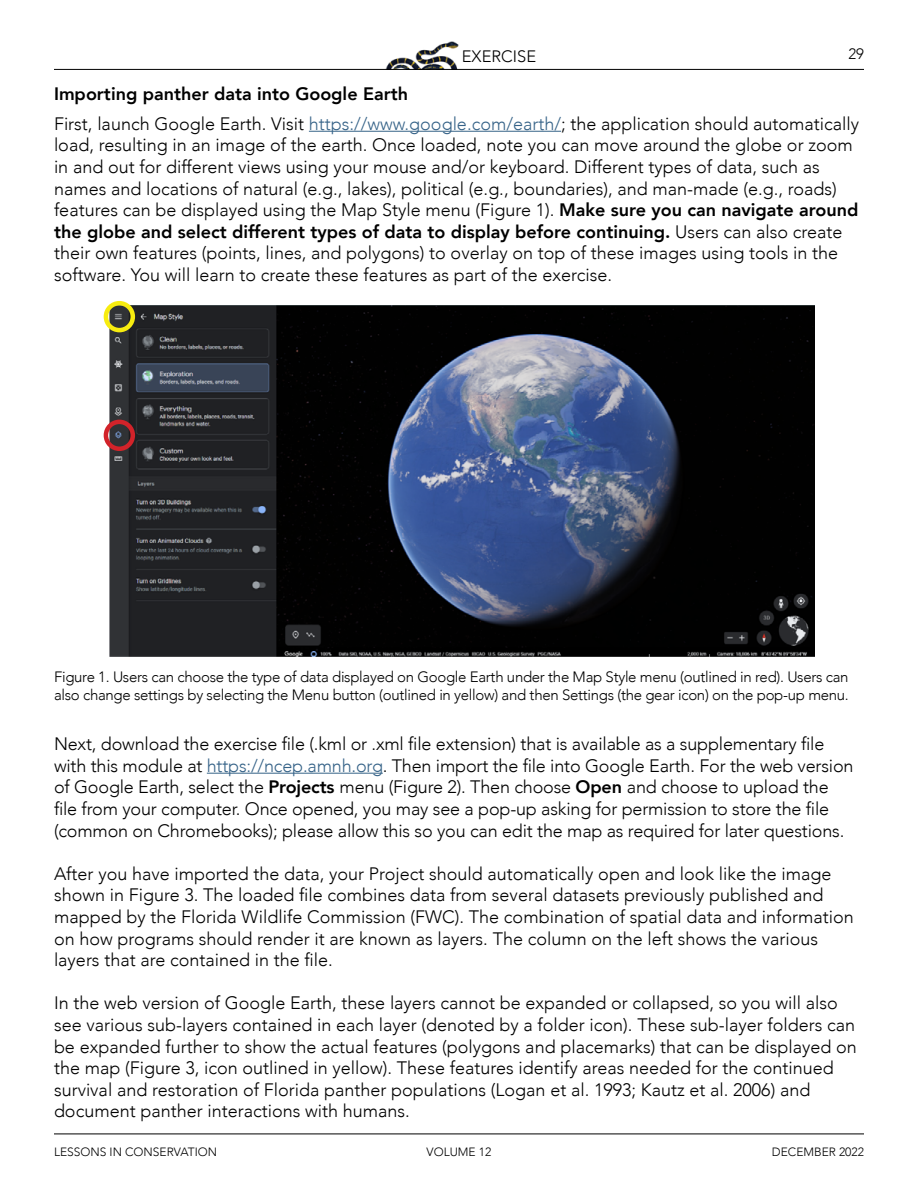
<style>
.page{position:relative;width:918px;height:1188px;background:#fff}
.page>*{position:absolute;margin:0;border:0;box-sizing:border-box;transform-origin:0 0}
.Heading_2{font:300 18px/21.6px "Avenir";color:#000}
.Sub-Heading{font:800 18px "Avenir";color:#000}
.t1{font:300 16.5px "Avenir";color:#000}
.t2{font:300 15px/18px "Avenir";letter-spacing:-.02em;color:#000}
.t3{font:300 12px "Avenir";color:#000}
.s1{color:#366388}
.s2{font-weight:800}
</style>
<div class="page">
<img style="left:385px;top:41px;width:74px;height:28px">
<hr style="left:54px;top:69px;width:810px;height:1px;background:#000">
<hr style="left:54px;top:1134px;width:810px;height:1px;background:#000">
<hr style="left:309px;top:131px;width:252px;height:1px;background:#366388">
<img style="left:109px;top:306px;width:705px;height:351px">
<div style="left:104px;top:301px;width:31px;height:31px;border:4px solid #f7ec0f;border-radius:50%"></div>
<div style="left:104px;top:420px;width:31px;height:31px;border:4px solid #d2232a;border-radius:50%"></div>
<hr style="left:207px;top:773px;width:176px;height:1px;background:#366388">
<p class="Sub-Heading" style="left:54px;top:79px;width:356px">Importing panther data into Google Earth</p>
<p class="t1" style="left:462px;top:47px;width:76px">EXERCISE</p>
<p class="t2" style="left:848px;top:45px;width:17px">29</p>
<p class="Heading_2" style="left:54px;top:113px;width:807px">First, launch Google Earth. Visit <span class="s1">https://www.google.com/earth/</span>; the application should automatically load, resulting in an image of the earth. Once loaded, note you can move around the globe or zoom in and out for different views using your mouse and/or keyboard. Different types of data, such as names and locations of natural (e.g., lakes), political (e.g., boundaries), and man-made (e.g., roads) features can be displayed using the Map Style menu (Figure 1). <span class="s2">Make sure you can navigate around the globe and select different types of data to display before continuing.</span> Users can also create their own features (points, lines, and polygons) to overlay on top of these images using tools in the software. You will learn to create these features as part of the exercise.</p>
<p class="t2" style="left:54px;top:668px;width:796px">Figure 1. Users can choose the type of data displayed on Google Earth under the Map Style menu (outlined in red). Users can also change settings by selecting the Menu button (outlined in yellow) and then Settings (the gear icon) on the pop-up menu.</p>
<p class="Heading_2" style="left:54px;top:733px;width:801px">Next, download the exercise file (.kml or .xml file extension) that is available as a supplementary file with this module at <span class="s1">https://ncep.amnh.org</span>. Then import the file into Google Earth. For the web version of Google Earth, select the <span class="s2">Projects</span> menu (Figure 2). Then choose <span class="s2">Open</span> and choose to upload the file from your computer. Once opened, you may see a pop-up asking for permission to store the file (common on Chromebooks); please allow this so you can edit the map as required for later questions.</p>
<p class="Heading_2" style="left:54px;top:863px;width:801px">After you have imported the data, your Project should automatically open and look like the image shown in Figure 3. The loaded file combines data from several datasets previously published and mapped by the Florida Wildlife Commission (FWC). The combination of spatial data and information on how programs should render it are known as layers. The column on the left shows the various layers that are contained in the file.</p>
<p class="Heading_2" style="left:54px;top:992px;width:804px">In the web version of Google Earth, these layers cannot be expanded or collapsed, so you will also see various sub-layers contained in each layer (denoted by a folder icon). These sub-layer folders can be expanded further to show the actual features (polygons and placemarks) that can be displayed on the map (Figure 3, icon outlined in yellow). These features identify areas needed for the continued survival and restoration of Florida panther populations (Logan et al. 1993; Kautz et al. 2006) and document panther interactions with humans.</p>
<p class="t3" style="left:54px;top:1144px;width:165px">LESSONS IN CONSERVATION</p>
<p class="t3" style="left:427px;top:1144px;width:66px">VOLUME 12</p>
<p class="t3" style="left:772px;top:1144px;width:94px">DECEMBER 2022</p>
</div>
